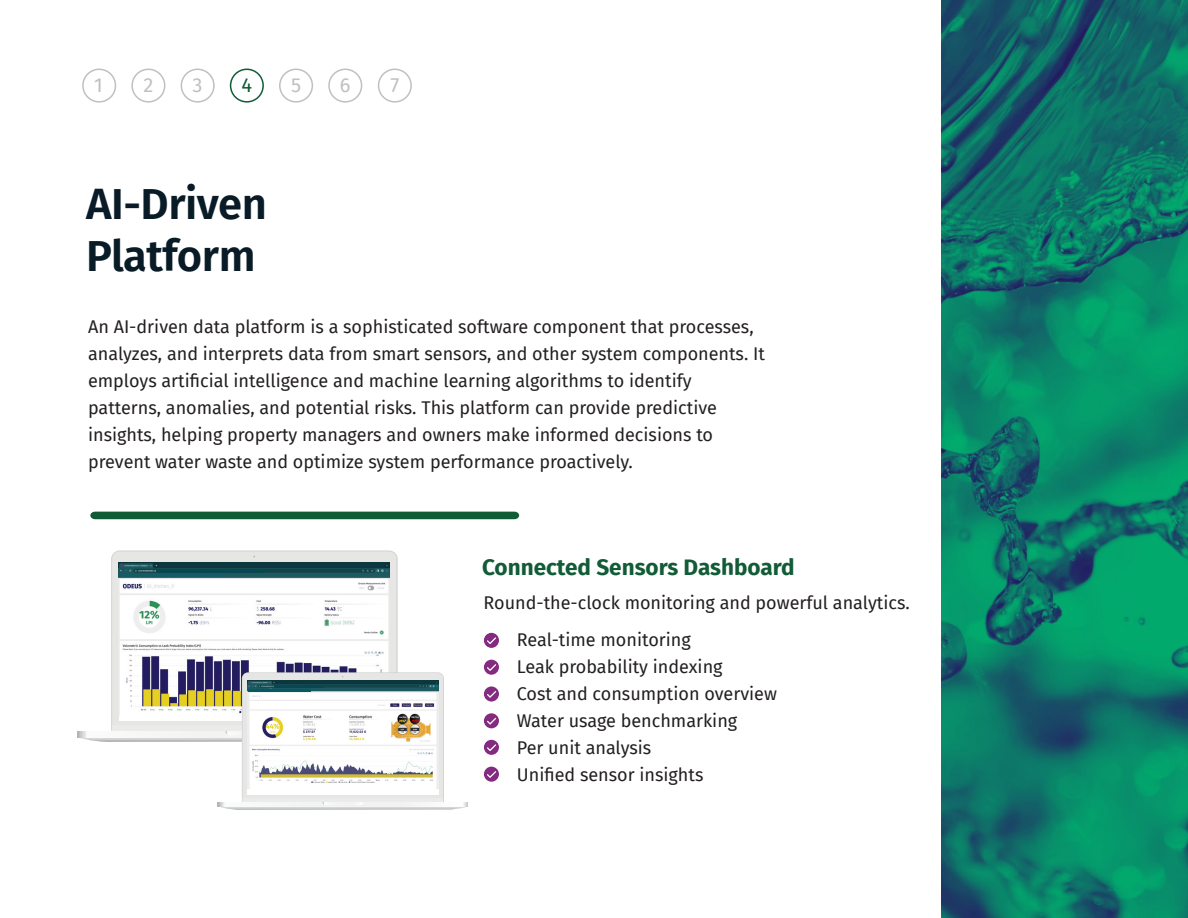
<style>
.page{position:relative;width:1188px;height:918px;background:#fff}
.page>*{position:absolute;margin:0;border:0;box-sizing:border-box;transform-origin:0 0}
.t1{font:600 43.5px/52.5px "Fira Sans";letter-spacing:-.01em;color:#081b26}
.t2{font:700 22.5px "Fira Sans";color:#115b36}
.t3{font:20.1px "Fira Sans";color:#c0c0c0}
.t4{font:20.1px "Fira Sans";color:#115b36}
.t5{font:18px/27px "Fira Sans";color:#231f20}
</style>
<div class="page">
<img style="left:941px;top:0;width:247px;height:918px">
<div style="left:82px;top:69px;width:34px;height:34px;border:2px solid #c0c0c0;border-radius:50%"></div>
<div style="left:131px;top:69px;width:34px;height:34px;border:2px solid #c0c0c0;border-radius:50%"></div>
<div style="left:181px;top:69px;width:34px;height:34px;border:2px solid #c0c0c0;border-radius:50%"></div>
<div style="left:230px;top:69px;width:34px;height:34px;border:2px solid #115b36;border-radius:50%"></div>
<div style="left:279px;top:69px;width:34px;height:34px;border:2px solid #c0c0c0;border-radius:50%"></div>
<div style="left:328px;top:69px;width:34px;height:34px;border:2px solid #c0c0c0;border-radius:50%"></div>
<div style="left:378px;top:69px;width:34px;height:34px;border:2px solid #c0c0c0;border-radius:50%"></div>
<div style="left:90px;top:512px;width:429px;height:7px;background:#115b36"></div>
<div style="left:484px;top:633px;width:15px;height:15px;background:#842a80;border-radius:50%"></div>
<svg style="left:487px;top:637px;width:9px;height:7px"></svg>
<div style="left:484px;top:660px;width:15px;height:15px;background:#842a80;border-radius:50%"></div>
<svg style="left:487px;top:664px;width:9px;height:7px"></svg>
<svg style="left:484px;top:686px;width:15px;height:16px"></svg>
<svg style="left:487px;top:691px;width:9px;height:7px"></svg>
<div style="left:484px;top:713px;width:15px;height:15px;background:#842a80;border-radius:50%"></div>
<svg style="left:487px;top:718px;width:9px;height:7px"></svg>
<div style="left:484px;top:740px;width:15px;height:15px;background:#842a80;border-radius:50%"></div>
<svg style="left:487px;top:744px;width:9px;height:7px"></svg>
<div style="left:484px;top:767px;width:15px;height:15px;background:#842a80;border-radius:50%"></div>
<svg style="left:487px;top:771px;width:9px;height:7px"></svg>
<svg style="left:112px;top:551px;width:285px;height:121px;fill:#e6e6e5"></svg>
<img style="left:119px;top:562px;width:271px;height:110px">
<hr style="left:157px;top:569px;width:106px;height:3px;background:#084751">
<hr style="left:121px;top:574px;width:106px;height:3px;background:#175b64">
<svg style="left:77px;top:672px;width:391px;height:138px"></svg>
<img style="left:247px;top:681px;width:191px;height:108px">
<hr style="left:248px;top:689px;width:63px;height:2px;background:#015b64">
<hr style="left:274px;top:685px;width:49px;height:3px;background:#084751">
<div style="left:250px;top:786px;width:186px;height:9px;background:#fff"></div>
<div style="left:251px;top:703px;width:53px;height:5px;background:#fff"></div>
<p class="t3" style="left:94px;top:70px;width:10px">1</p>
<p class="t3" style="left:143px;top:70px;width:11px">2</p>
<p class="t3" style="left:193px;top:70px;width:12px">3</p>
<p class="t4" style="left:242px;top:70px;width:12px">4</p>
<p class="t3" style="left:291px;top:70px;width:12px">5</p>
<p class="t3" style="left:340px;top:70px;width:12px">6</p>
<p class="t3" style="left:390px;top:70px;width:10px">7</p>
<h1 class="t1" style="left:86px;top:175px;width:182px">AI-Driven<br>Platform</h1>
<p class="t5" style="left:88px;top:312px;width:678px">An AI-driven data platform is a sophisticated software component that processes, analyzes, and interprets data from smart sensors, and other system components. It employs artificial intelligence and machine learning algorithms to identify patterns, anomalies, and potential risks. This platform can provide predictive insights, helping property managers and owners make informed decisions to prevent water waste and optimize system performance proactively.</p>
<p class="t2" style="left:482px;top:548px;width:314px">Connected Sensors Dashboard</p>
<p class="t5" style="left:517px;top:583px;width:394px;line-height:37.7px;text-indent:-33px">Round-the-clock monitoring and powerful analytics.<br>Real-time monitoring</p>
<p class="t5" style="left:517px;top:653px;width:262px">Leak probability indexing<br>Cost and consumption overview<br>Water usage benchmarking<br>Per unit analysis<br>Unified sensor insights</p>
</div>
